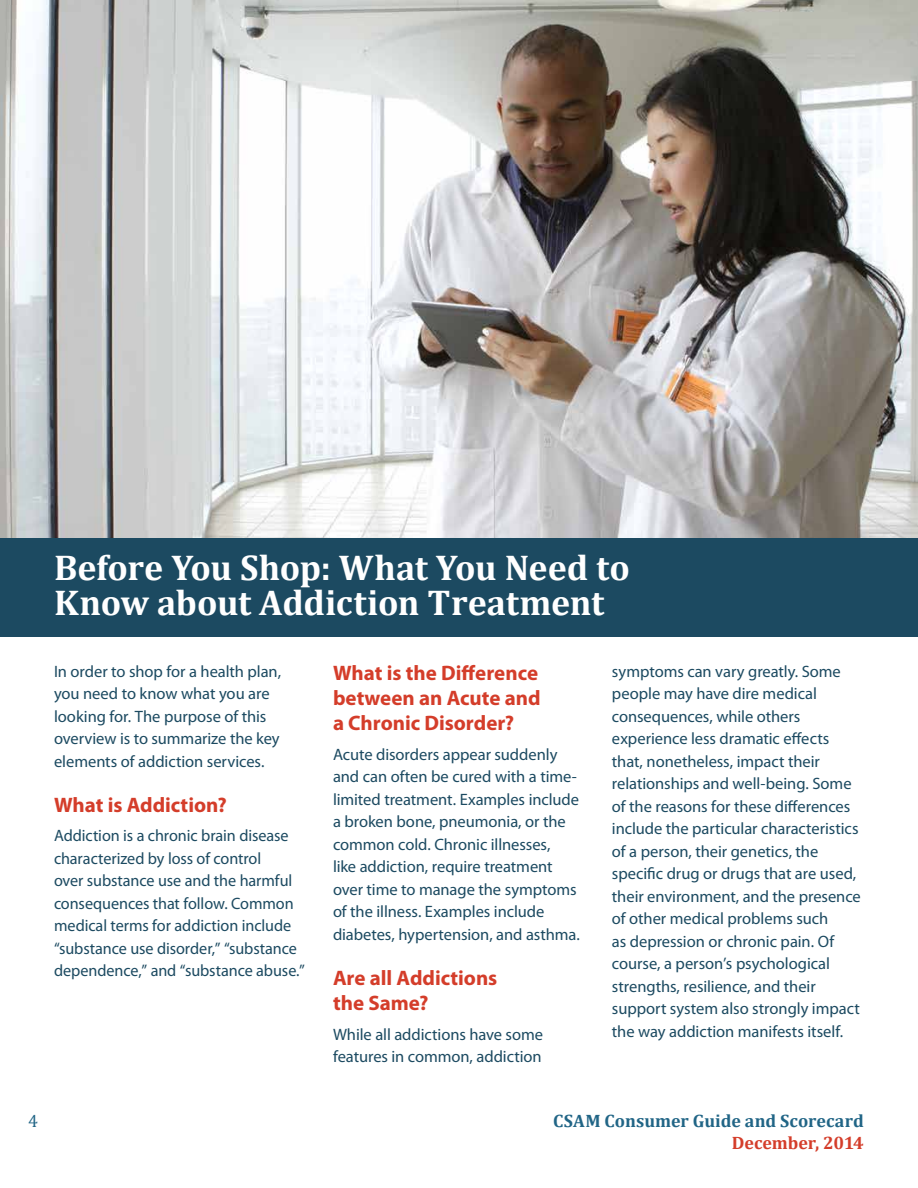
<style>
.page{position:relative;width:918px;height:1188px;background:#fff}
.page>*{position:absolute;margin:0;border:0;box-sizing:border-box;transform-origin:0 0}
.t1{font:700 36px/34.5px "Cambria";letter-spacing:-.01em;color:#fff}
.t2{font:700 21px/25.2px "Myriad Pro";letter-spacing:-.005em;color:#d43d2a;text-align:justify}
.t3{font:700 18px "Cambria";letter-spacing:.005em;color:#216586}
.t4{font:700 18px "Cambria";letter-spacing:-.005em;color:#d43d2a}
.t5{font:18px "Cambria";color:#216586}
.t6{font:16.5px/22.5px "Myriad Pro";letter-spacing:-.005em;color:#1c4a61}
</style>
<div class="page">
<div style="left:0;top:522px;width:918px;height:115px;background:#1c4a61"></div>
<img style="left:0;top:0;width:918px;height:538px">
<h1 class="t1" style="left:54px;top:550px;width:578px">Before You Shop: What You Need to<br>Know about Addiction Treatment</h1>
<p class="t6" style="left:54px;top:660px;width:229px">In order to shop for a health plan, you need to know what you are looking for. The purpose of this overview is to summarize the key elements of addiction services.</p>
<p class="t2" style="left:54px;top:793px;width:174px">What is Addiction?</p>
<p class="t6" style="left:54px;top:825px;width:252px">Addiction is a chronic brain disease characterized by loss of control<br>over substance use and the harmful consequences that follow. Common medical terms for addiction include “substance use disorder,” “substance dependence,” and “substance abuse.”</p>
<p class="t2" style="left:333px;top:661px;width:209px">What is the Difference between an Acute and a Chronic Disorder?</p>
<p class="t6" style="left:333px;top:743px;width:248px">Acute disorders appear suddenly and can often be cured with a time&shy;limited treatment. Examples include a broken bone, pneumonia, or the common cold. Chronic illnesses,<br>like addiction, require treatment over time to manage the symptoms of the illness. Examples include diabetes, hypertension, and asthma.</p>
<p class="t2" style="left:333px;top:966px;width:166px">Are all Addictions the Same?</p>
<p class="t6" style="left:333px;top:1023px;width:212px">While all addictions have some features in common, addiction</p>
<p class="t6" style="left:612px;top:660px;width:250px">symptoms can vary greatly. Some people may have dire medical consequences, while others experience less dramatic effects that, nonetheless, impact their relationships and well-being. Some of the reasons for these differences include the particular characteristics of a person, their genetics, the specific drug or drugs that are used, their environment, and the presence of other medical problems such<br>as depression or chronic pain. Of course, a person’s psychological strengths, resilience, and their support system also strongly impact the way addiction manifests itself.</p>
<p class="t5" style="left:28px;top:1110px;width:11px">4</p>
<p class="t3" style="left:553px;top:1110px;width:312px">CSAM Consumer Guide and Scorecard</p>
<p class="t4" style="left:732px;top:1132px;width:134px">December, 2014</p>
</div>
